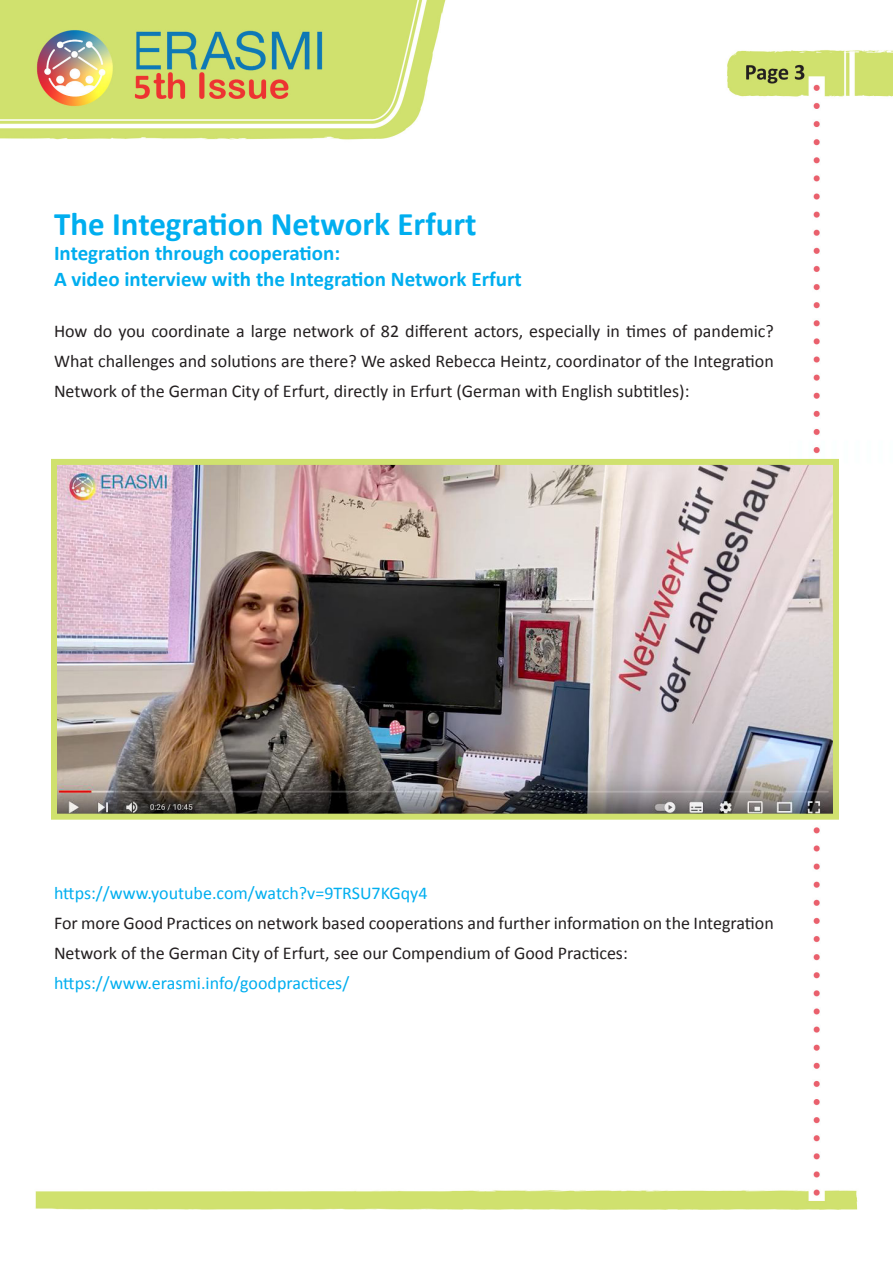
<style>
.page{position:relative;width:893px;height:1263px;background:#fff}
.page>*{position:absolute;margin:0;border:0;box-sizing:border-box;transform-origin:0 0}
.t1{font:700 33px "Calibri";color:#00aeef}
.t2{font:700 21px/25.2px "Calibri";color:#00aeef}
.t3{font:18px/30px "Calibri";color:#231f20;text-align:justify}
.t4{font:18px "Calibri";color:#00aeef}
</style>
<div class="page">
<img style="left:0;top:0;width:893px;height:1209px">
<img style="left:58px;top:466px;width:774px;height:347px">
<div style="left:51px;top:459px;width:788px;height:361px;border:6px solid #d0e16e"></div>
<h1 class="t1" style="left:54px;top:204px;width:424px">The Integration Network Erfurt</h1>
<p class="t2" style="left:54px;top:240px;width:469px">Integration through cooperation:<br>A video interview with the Integration Network Erfurt</p>
<p class="t3" style="left:54px;top:315px;width:721px">How do you coordinate a large network of 82 different actors, especially in times of pandemic?<br>What challenges and solutions are there? We asked Rebecca Heintz, coordinator of the Integration Network of the German City of Erfurt, directly in Erfurt (German with English subtitles):</p>
<p class="t4" style="left:54px;top:881px;width:375px">https://www.youtube.com/watch?v=9TRSU7KGqy4</p>
<p class="t3" style="left:54px;top:907px;width:721px">For more Good Practices on network based cooperations and further information on the Integration<br>Network of the German City of Erfurt, see our Compendium of Good Practices:</p>
<p class="t4" style="left:54px;top:972px;width:297px">https://www.erasmi.info/goodpractices/</p>
</div>
